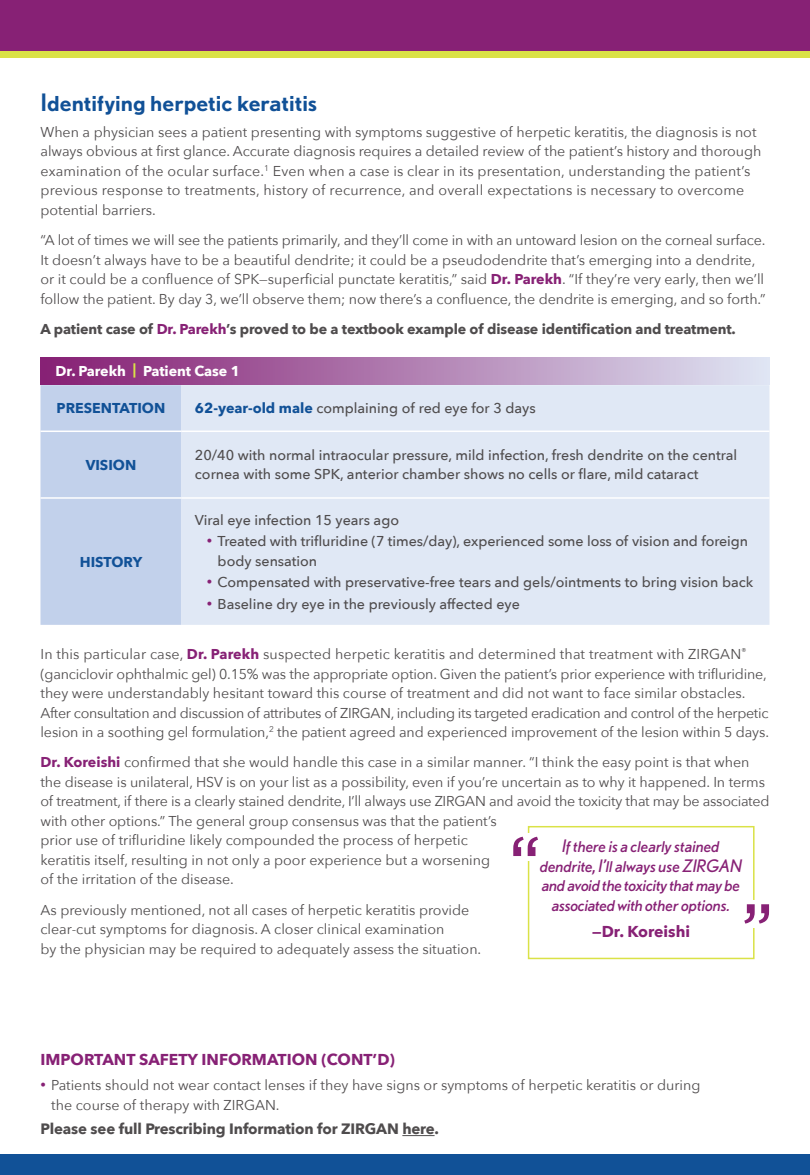
<style>
.page{position:relative;width:810px;height:1175px;background:#fff}
.page>*{position:absolute;margin:0;border:0;box-sizing:border-box;transform-origin:0 0}
.t1{font:500 24px "Nobel BL";color:#115197}
.t2{font:italic 17.25px/19.5px "Nobel BL";letter-spacing:-.01em;color:#872175;text-align:center}
.t3{font:700 15.75px "Avenir Next";color:#872175}
.t4{font:700 15px "Avenir Next";letter-spacing:-.01em;color:#4f4c4d}
.t5{font:14.25px/19.5px "Avenir Next";color:#4f4c4d}
.t6{font:500 14.25px/19.5px "Avenir Next";color:#4f4c4d}
.t7{font:700 14.25px "Avenir Next";letter-spacing:-.01em;color:#4f4c4d}
.t8{font:700 14.25px "Avenir Next";color:#115197}
.t9{font:700 14.25px "Avenir Next";letter-spacing:-.005em;color:#fff}
.s1{font-weight:700;color:#872175}
.s2{color:#872175}
.s3{font-weight:700;color:#115197}
.s4{font-family:"Nobel BL";color:#872175}
.s5{font-family:"Nobel BL";font-weight:500;color:#872175}
</style>
<div class="page">
<div style="left:0;top:1154px;width:810px;height:20px;background:#115197"></div>
<div style="left:0;top:51px;width:810px;height:6px;background:#dae247"></div>
<div style="left:0;top:0;width:810px;height:51px;background:#872175"></div>
<div style="left:528px;top:826px;width:227px;height:133px;border:2px solid #dae247"></div>
<div style="left:513px;top:833px;width:32px;height:27px;background:#fff"></div>
<div style="left:744px;top:900px;width:30px;height:27px;background:#fff"></div>
<svg style="left:513px;top:836px;width:25px;height:20px"></svg>
<svg style="left:744px;top:904px;width:25px;height:19px"></svg>
<div style="left:40px;top:385px;width:141px;height:240px;background:#c2d1eb"></div>
<div style="left:181px;top:385px;width:589px;height:240px;background:#e0e8f5"></div>
<hr style="left:40px;top:430px;width:141px;height:2px;background:#fff">
<hr style="left:181px;top:430px;width:589px;height:2px;background:#fff">
<hr style="left:40px;top:497px;width:141px;height:2px;background:#fff">
<hr style="left:181px;top:497px;width:589px;height:2px;background:#fff">
<div style="left:40px;top:357px;width:730px;height:27px;background:linear-gradient(to right,#841b71,#dee3f2)"></div>
<hr style="left:402px;top:1135px;width:33px;height:1px;background:#4f4c4d">
<h1 class="t1" style="left:40px;top:88px;width:278px">Identifying herpetic keratitis</h1>
<p class="t5" style="left:40px;top:121px;width:722px">When a physician sees a patient presenting with symptoms suggestive of herpetic keratitis, the diagnosis is not always obvious at first glance. Accurate diagnosis requires a detailed review of the patient’s history and thorough examination of the ocular surface.<sup>1</sup> Even when a case is clear in its presentation, understanding the patient’s previous response to treatments, history of recurrence, and overall expectations is necessary to overcome potential barriers.</p>
<p class="t5" style="left:41px;top:230px;width:727px">“A lot of times we will see the patients primarily, and they’ll come in with an untoward lesion on the corneal surface.<br>It doesn’t always have to be a beautiful dendrite; it could be a pseudodendrite that’s emerging into a dendrite, or it could be a confluence of SPK—superficial punctate keratitis,” said <span class="s1">Dr. Parekh</span>. “If they’re very early, then we’ll follow the patient. By day 3, we’ll observe them; now there’s a confluence, the dendrite is emerging, and so forth.”</p>
<p class="t7" style="left:41px;top:317px;width:697px">A patient case of <span class="s2">Dr. Parekh</span>’s proved to be a textbook example of disease identification and treatment.</p>
<p class="t9" style="left:56px;top:359px;width:186px">Dr. Parekh <sup>|</sup> Patient Case 1</p>
<p class="t8" style="left:57px;top:395px;width:110px">PRESENTATION</p>
<p class="t6" style="left:195px;top:398px;width:342px"><span class="s3">62-year-old male</span> complaining of red eye for 3 days</p>
<p class="t8" style="left:86px;top:452px;width:52px">VISION</p>
<p class="t6" style="left:195px;top:445px;width:544px">20/40 with normal intraocular pressure, mild infection, fresh dendrite on the central cornea with some SPK, anterior chamber shows no cells or flare, mild cataract</p>
<p class="t8" style="left:80px;top:549px;width:64px">HISTORY</p>
<p class="t6" style="left:195px;top:509px;width:206px">Viral eye infection 15 years ago</p>
<p class="t6" style="left:218px;top:531px;width:532px;text-indent:-11px"><span class="s4">•</span> Treated with trifluridine (7 times/day), experienced some loss of vision and foreign body sensation</p>
<p class="t6" style="left:207px;top:572px;width:548px"><span class="s4">•</span> Compensated with preservative-free tears and gels/ointments to bring vision back</p>
<p class="t6" style="left:207px;top:594px;width:315px"><span class="s4">•</span> Baseline dry eye in the previously affected eye</p>
<p class="t5" style="left:40px;top:643px;width:730px">In this particular case, <span class="s1">Dr. Parekh</span> suspected herpetic keratitis and determined that treatment with ZIRGAN<sup>® </sup>(ganciclovir ophthalmic gel) 0.15% was the appropriate option. Given the patient’s prior experience with trifluridine, they were understandably hesitant toward this course of treatment and did not want to face similar obstacles.<br>After consultation and discussion of attributes of ZIRGAN, including its targeted eradication and control of the herpetic lesion in a soothing gel formulation,<sup>2</sup> the patient agreed and experienced improvement of the lesion within 5 days.</p>
<p class="t5" style="left:41px;top:752px;width:731px"><span class="s1">Dr. Koreishi</span> confirmed that she would handle this case in a similar manner. “I think the easy point is that when the disease is unilateral, HSV is on your list as a possibility, even if you’re uncertain as to why it happened. In terms of treatment, if there is a clearly stained dendrite, I’ll always use ZIRGAN and avoid the toxicity that may be associated with other options.” The general group consensus was that the patient’s<br>prior use of trifluridine likely compounded the process of herpetic<br>keratitis itself, resulting in not only a poor experience but a worsening<br>of the irritation of the disease.</p>
<p class="t5" style="left:41px;top:899px;width:442px">As previously mentioned, not all cases of herpetic keratitis provide clear-cut symptoms for diagnosis. A closer clinical examination<br>by the physician may be required to adequately assess the situation.</p>
<p class="t2" style="left:540px;top:835px;width:204px">If there is a clearly stained dendrite, I’ll always use ZIRGAN and avoid the toxicity that may be associated with other options.</p>
<p class="t3" style="left:592px;top:917px;width:99px">—Dr. Koreishi</p>
<p class="t3" style="left:40px;top:1046px;width:356px">IMPORTANT SAFETY INFORMATION (CONT’D)</p>
<p class="t5" style="left:51px;top:1074px;width:651px;text-indent:-11px"><span class="s5">•</span> Patients should not wear contact lenses if they have signs or symptoms of herpetic keratitis or during the course of therapy with ZIRGAN.</p>
<p class="t4" style="left:40px;top:1116px;width:400px">Please see full Prescribing Information for ZIRGAN here.</p>
</div>
